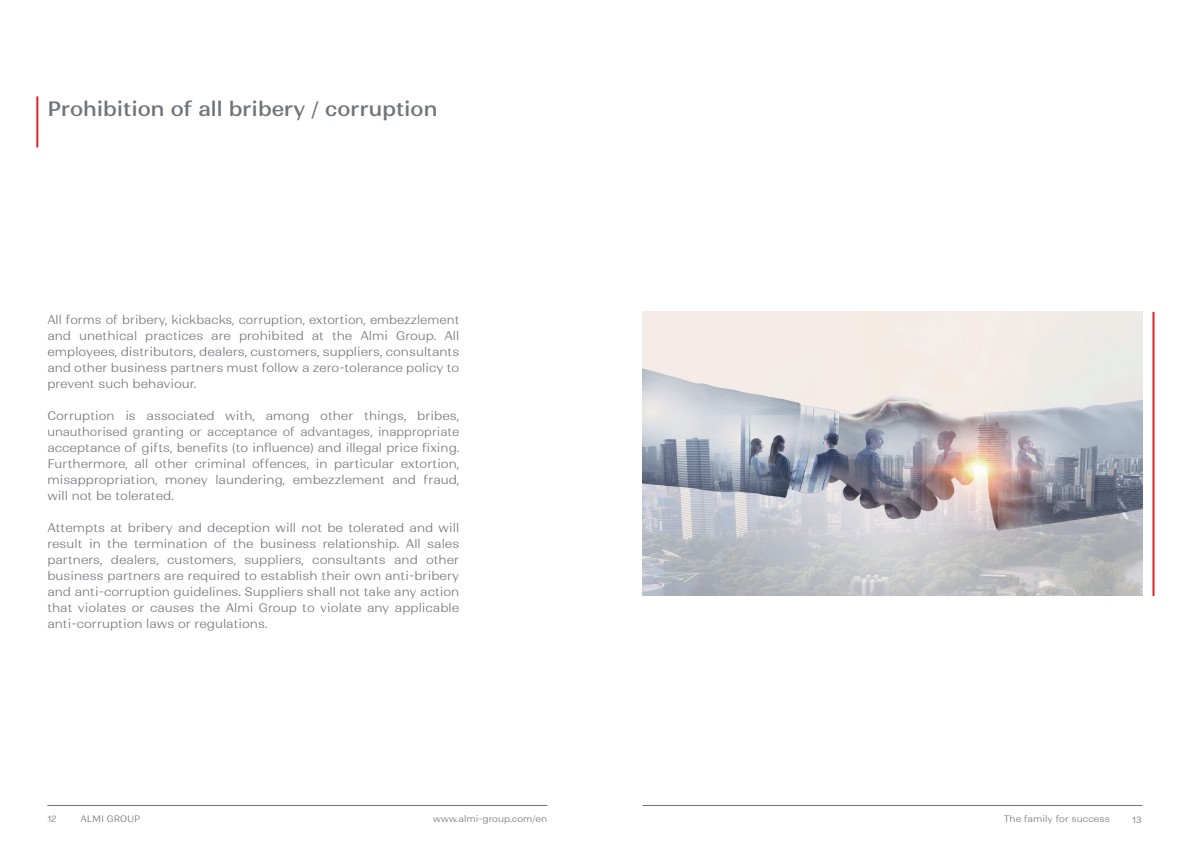
<style>
.page{position:relative;width:1191px;height:842px;background:#fff}
.page>*{position:absolute;margin:0;border:0;box-sizing:border-box;transform-origin:0 0}
.Überschrift{font:500 20px "Ranade";color:#70757c}
.t1{font:300 12px/16px "Ranade";color:#70757c;text-align:justify}
.t2{font:300 9px "Ranade";color:#70757c}
</style>
<div class="page">
<hr style="left:642px;top:805px;width:500px;height:1px;background:#70757c">
<hr style="left:47px;top:805px;width:500px;height:1px;background:#70757c">
<hr style="left:36px;top:96px;width:2px;height:51px;background:#e41f25">
<hr style="left:1152px;top:312px;width:2px;height:284px;background:#e41f25">
<img style="left:642px;top:312px;width:500px;height:284px">
<p class="Überschrift" style="left:47px;top:97px;width:391px">Prohibition of all bribery / corruption</p>
<p class="t1" style="left:47px;top:311px;width:413px">All forms of bribery, kickbacks, corruption, extortion, embezzlement and unethical practices are prohibited at the Almi Group. All employees, distributors, dealers, customers, suppliers, consultants and other business partners must follow a zero-tolerance policy to prevent such behaviour.</p>
<p class="t1" style="left:47px;top:407px;width:413px">Corruption is associated with, among other things, bribes, unauthorised granting or acceptance of advantages, inappropriate acceptance of gifts, benefits (to influence) and illegal price fixing.<br>Furthermore, all other criminal offences, in particular extortion, misappropriation, money laundering, embezzlement and fraud, will not be tolerated.</p>
<p class="t1" style="left:47px;top:519px;width:413px">Attempts at bribery and deception will not be tolerated and will result in the termination of the business relationship. All sales partners, dealers, customers, suppliers, consultants and other business partners are required to establish their own anti-bribery and anti-corruption guidelines. Suppliers shall not take any action that violates or causes the Almi Group to violate any applicable anti-corruption laws or regulations.</p>
<p class="t2" style="left:47px;top:813px;width:11px">12</p>
<p class="t2" style="left:80px;top:813px;width:62px">ALMI GROUP</p>
<p class="t2" style="left:433px;top:813px;width:116px">www.almi-group.com/en</p>
<p class="t2" style="left:1003px;top:813px;width:108px">The family for success</p>
<p class="t2" style="left:1132px;top:814px;width:11px">13</p>
</div>
